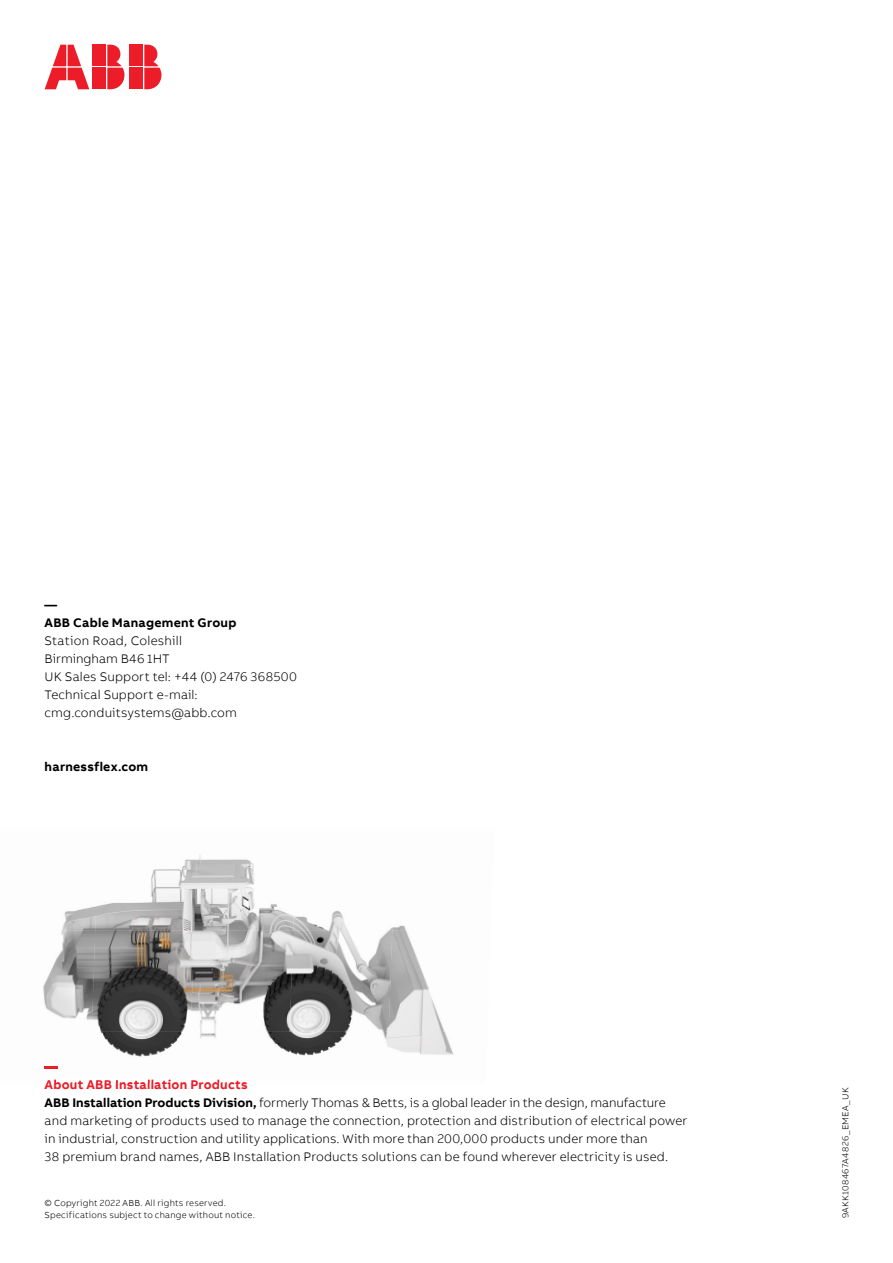
<style>
.page{position:relative;width:893px;height:1263px;background:#fff}
.page>*{position:absolute;margin:0;border:0;box-sizing:border-box;transform-origin:0 0}
.t1{font:300 12.75px/18px "AB Bvoice";letter-spacing:.01em;color:#000}
.t2{font:700 12.75px/18px "AB Bvoice";letter-spacing:.02em;color:#000}
.t3{font:300 9px/12px "AB Bvoice";letter-spacing:.025em;color:#000}
.s1{font-weight:700;color:#ed1c29}
.s2{font-weight:700}
</style>
<div class="page">
<img style="left:62px;top:906px;width:33px;height:24px">
<img style="left:95px;top:859px;width:99px;height:71px">
<img style="left:194px;top:854px;width:99px;height:76px">
<img style="left:293px;top:911px;width:99px;height:19px">
<img style="left:392px;top:925px;width:14px;height:5px">
<img style="left:43px;top:930px;width:49px;height:90px">
<img style="left:92px;top:930px;width:99px;height:102px">
<img style="left:191px;top:930px;width:99px;height:102px">
<img style="left:290px;top:930px;width:99px;height:102px">
<img style="left:389px;top:930px;width:56px;height:102px">
<img style="left:44px;top:1032px;width:172px;height:37px">
<img style="left:267px;top:1032px;width:186px;height:24px">
<svg style="left:45px;top:1067px;width:12px;height:1px"></svg>
<img style="left:47px;top:1079px;width:192px;height:3px">
<div style="left:130px;top:45px;width:13px;height:21px;background:#ed1c29"></div>
<div style="left:130px;top:68px;width:13px;height:21px;background:#ed1c29"></div>
<svg style="left:144px;top:45px;width:17px;height:44px"></svg>
<svg style="left:45px;top:45px;width:44px;height:44px"></svg>
<div style="left:93px;top:45px;width:13px;height:21px;background:#ed1c29"></div>
<div style="left:93px;top:68px;width:13px;height:21px;background:#ed1c29"></div>
<svg style="left:107px;top:45px;width:17px;height:44px"></svg>
<p class="t2" style="left:45px;top:596px;width:193px">—<br>ABB Cable Management Group</p>
<p class="t1" style="left:45px;top:632px;width:254px">Station Road, Coleshill<br>Birmingham B46 1HT<br>UK Sales Support tel: +44 (0) 2476 368500<br>Technical Support e-mail: cmg.conduitsystems@abb.com</p>
<p class="t2" style="left:45px;top:758px;width:105px">harnessflex.com</p>
<p class="t1" style="left:45px;top:1075px;width:644px"><span class="s1">About ABB Installation Products<br></span><span class="s2">ABB Installation Products Division,</span> formerly Thomas &amp; Betts, is a global leader in the design, manufacture and marketing of products used to manage the connection, protection and distribution of electrical power in industrial, construction and utility applications. With more than 200,000 products under more than<br>38 premium brand names, ABB Installation Products solutions can be found wherever electricity is used.</p>
<p class="t3" style="left:45px;top:1197px;width:212px">© Copyright 2022 ABB. All rights reserved.<br>Specifications subject to change without notice.</p>
<p class="t3" style="left:839px;top:1218px;width:132px;rotate:-90deg">9AKK108467A4826_EMEA_UK</p>
</div>
